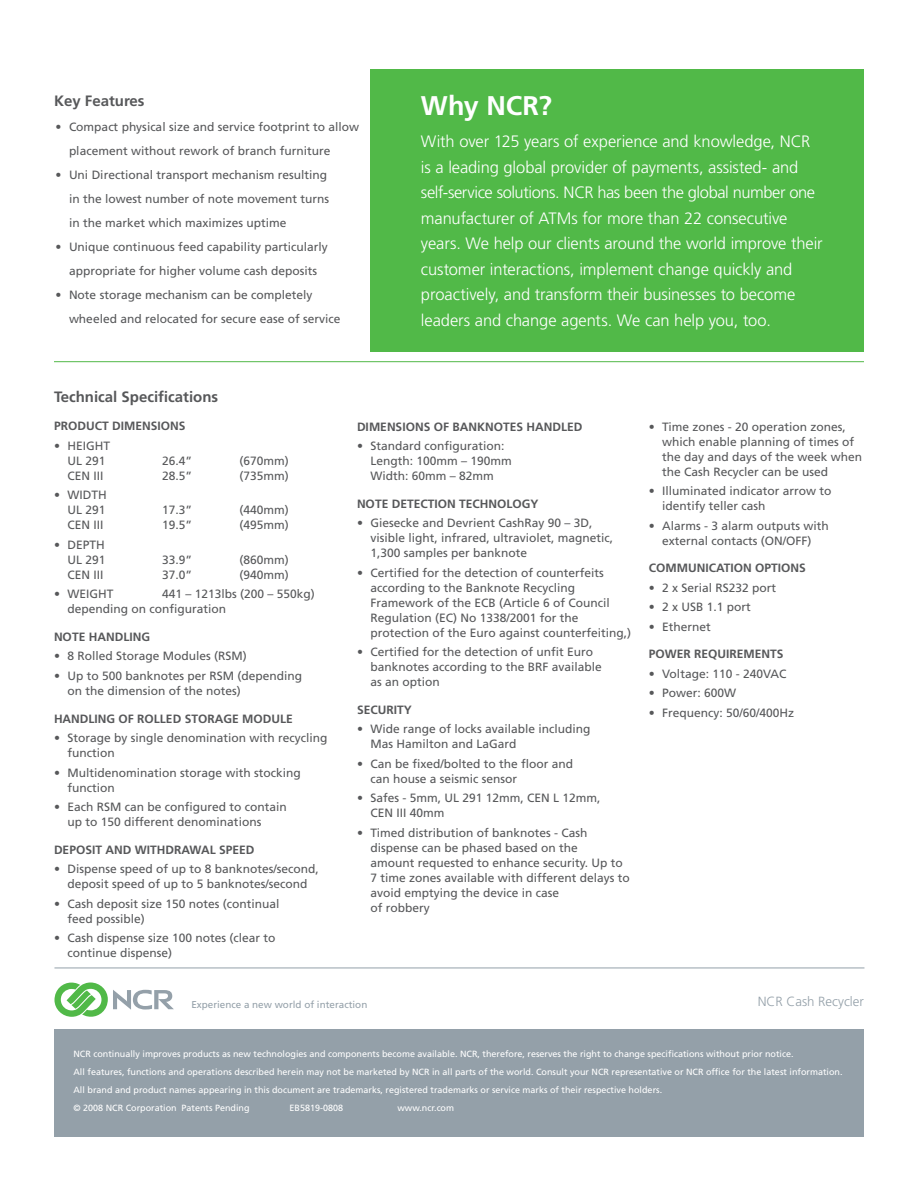
<style>
.page{position:relative;width:918px;height:1188px;background:#fff}
.page>*{position:absolute;margin:0;border:0;box-sizing:border-box;transform-origin:0 0}
.Back_Why_NCR{font:700 27px "Frutiger LT Std";color:#fff}
.Back_Why_NCR_Text{font:300 16.5px/25.5px "Frutiger LT Std";letter-spacing:-.005em;color:#fff}
.Back_Subhead{font:700 15px "Frutiger LT Std";color:#57585a}
.Footer_Product_Name{font:300 13.35px "Frutiger LT Std";color:#94a0a9}
.Back_Specification_B{font:12px/15px "Frutiger LT Std";color:#57585a}
.Back_Feature_Bullet{font:12px/24px "Frutiger LT Std";color:#57585a}
.Back_Specification_S{font:700 12px "Frutiger LT Std";color:#57585a}
.Back_Footer_Tagline{font:9.9px "Frutiger LT Std";color:#94a0a9}
.Back_Legal_Text{font:9px "Frutiger LT Std";color:#fff}
</style>
<div class="page">
<div style="left:371px;top:69px;width:493px;height:282px;background:#51b948"></div>
<div style="left:54px;top:1030px;width:810px;height:107px;background:#94a0a9"></div>
<svg style="left:54px;top:983px;width:120px;height:34px"></svg>
<hr style="left:54px;top:361px;width:810px;height:1px;background:#51b948">
<hr style="left:54px;top:968px;width:810px;height:1px;background:#94a0a9">
<p class="Back_Subhead" style="left:54px;top:92px;width:92px">KEY FEATURES</p>
<p class="Back_Feature_Bullet" style="left:69px;top:115px;width:292px;text-indent:-14px">• Compact physical size and service footprint to allow placement without rework of branch furniture</p>
<p class="Back_Feature_Bullet" style="left:69px;top:163px;width:262px;text-indent:-14px">• Uni Directional transport mechanism resulting in the lowest number of note movement turns in the market which maximizes uptime</p>
<p class="Back_Feature_Bullet" style="left:56px;top:235px;width:274px;text-align:center">• Unique continuous feed capability particularly appropriate for higher volume cash deposits</p>
<p class="Back_Feature_Bullet" style="left:69px;top:283px;width:273px;text-indent:-14px">• Note storage mechanism can be completely wheeled and relocated for secure ease of service</p>
<p class="Back_Why_NCR" style="left:421px;top:90px;width:133px">WHY NCR?</p>
<p class="Back_Why_NCR_Text" style="left:421px;top:129px;width:403px">With over 125 years of experience and knowledge, NCR is a leading global provider of payments, assisted- and self-service solutions. NCR has been the global number one manufacturer of ATMs for more than 22 consecutive years. We help our clients around the world improve their customer interactions, implement change quickly and proactively, and transform their businesses to become leaders and change agents. We can help you, too.</p>
<p class="Back_Subhead" style="left:54px;top:388px;width:166px">TECHNICAL SPECIFICATIONS</p>
<p class="Back_Specification_S" style="left:54px;top:419px;width:124px">PRODUCT DIMENSIONS</p>
<p class="Back_Specification_B" style="left:68px;top:438px;width:44px;text-indent:-14px">• HEIGHT<br>UL 291</p>
<p class="Back_Specification_B" style="left:162px;top:453px;width:32px">26.4”</p>
<p class="Back_Specification_B" style="left:239px;top:453px;width:51px">(670mm)</p>
<p class="Back_Specification_B" style="left:68px;top:468px;width:38px">CEN III</p>
<p class="Back_Specification_B" style="left:162px;top:468px;width:32px">28.5”</p>
<p class="Back_Specification_B" style="left:239px;top:468px;width:51px">(735mm)</p>
<p class="Back_Specification_B" style="left:54px;top:488px;width:54px;text-align:right">• WIDTH<br>UL 291</p>
<p class="Back_Specification_B" style="left:162px;top:503px;width:32px">17.3”</p>
<p class="Back_Specification_B" style="left:239px;top:503px;width:51px">(440mm)</p>
<p class="Back_Specification_B" style="left:68px;top:518px;width:38px">CEN III</p>
<p class="Back_Specification_B" style="left:162px;top:518px;width:32px">19.5”</p>
<p class="Back_Specification_B" style="left:239px;top:518px;width:51px">(495mm)</p>
<p class="Back_Specification_B" style="left:54px;top:537px;width:53px;text-align:right">• DEPTH<br>UL 291</p>
<p class="Back_Specification_B" style="left:162px;top:552px;width:32px">33.9”</p>
<p class="Back_Specification_B" style="left:239px;top:552px;width:51px">(860mm)</p>
<p class="Back_Specification_B" style="left:68px;top:567px;width:38px">CEN III</p>
<p class="Back_Specification_B" style="left:162px;top:567px;width:32px">37.0”</p>
<p class="Back_Specification_B" style="left:239px;top:567px;width:51px">(940mm)</p>
<p class="Back_Specification_B" style="left:54px;top:587px;width:61px">• WEIGHT</p>
<p class="Back_Specification_B" style="left:68px;top:587px;width:249px;text-indent:94px">441 – 1213lbs (200 – 550kg) depending on configuration</p>
<p class="Back_Specification_S" style="left:54px;top:630px;width:97px">NOTE HANDLING</p>
<p class="Back_Specification_B" style="left:54px;top:649px;width:194px">• 8 Rolled Storage Modules (RSM)</p>
<p class="Back_Specification_B" style="left:68px;top:668px;width:236px;text-indent:-14px">• Up to 500 banknotes per RSM (depending on the dimension of the notes)</p>
<p class="Back_Specification_S" style="left:54px;top:711px;width:41px">HANDLING</p>
<p class="Back_Specification_S" style="left:119px;top:711px;width:98px">OF ROLLED STORAG</p>
<p class="Back_Specification_S" style="left:232px;top:711px;width:62px">E MODULE</p>
<p class="Back_Specification_B" style="left:68px;top:730px;width:262px;text-indent:-14px">• Storage by single denomination with recycling function</p>
<p class="Back_Specification_B" style="left:68px;top:765px;width:235px;text-indent:-14px">• Multidenomination storage with stocking function</p>
<p class="Back_Specification_B" style="left:68px;top:799px;width:221px;text-indent:-14px">• Each RSM can be configured to contain up to 150 different denominations</p>
<p class="Back_Specification_S" style="left:54px;top:842px;width:39px">DEPOSITAN</p>
<p class="Back_Specification_S" style="left:123px;top:842px;width:86px">D WITH DRAWALSP</p>
<p class="Back_Specification_S" style="left:232px;top:842px;width:24px">EED</p>
<p class="Back_Specification_B" style="left:54px;top:861px;width:266px;text-align:center">• Dispense speed of up to 8 banknotes/second, deposit speed of up to 5 banknotes/second</p>
<p class="Back_Specification_B" style="left:68px;top:896px;width:214px;text-indent:-14px">• Cash deposit size 150 notes (continual feed possible)</p>
<p class="Back_Specification_B" style="left:68px;top:930px;width:210px;text-indent:-14px">• Cash dispense size 100 notes (clear to continue dispense)</p>
<p class="Back_Specification_S" style="left:357px;top:419px;width:94px">DIMENSIONS OFBANKN</p>
<p class="Back_Specification_S" style="left:494px;top:419px;width:31px">OTESHAN</p>
<p class="Back_Specification_S" style="left:552px;top:419px;width:31px">DLED</p>
<p class="Back_Specification_B" style="left:370px;top:438px;width:143px;text-indent:-14px">• Standard configuration:<br>Length: 100mm – 190mm<br>Width: 60mm – 82mm</p>
<p class="Back_Specification_S" style="left:357px;top:496px;width:183px">NOTEDETECTION TECHNOLOGY</p>
<p class="Back_Specification_B" style="left:370px;top:515px;width:244px;text-indent:-14px">• Giesecke and Devrient CashRay 90 – 3D, visible light, infrared, ultraviolet, magnetic,<br>1,300 samples per banknote</p>
<p class="Back_Specification_B" style="left:370px;top:565px;width:262px;text-indent:-14px">• Certified for the detection of counterfeits according to the Banknote Recycling Framework of the ECB (Article 6 of Council Regulation (EC) No 1338/2001 for the protection of the Euro against counterfeiting,)</p>
<p class="Back_Specification_B" style="left:370px;top:644px;width:233px;text-indent:-14px">• Certified for the detection of unfit Euro banknotes according to the BRF available as an option</p>
<p class="Back_Specification_S" style="left:357px;top:702px;width:37px">SECURITY</p>
<p class="Back_Specification_B" style="left:370px;top:721px;width:222px;text-indent:-14px">• Wide range of locks available including<br>Mas Hamilton and LaGard</p>
<p class="Back_Specification_B" style="left:370px;top:756px;width:204px;text-indent:-14px">• Can be fixed/bolted to the floor and can house a seismic sensor</p>
<p class="Back_Specification_B" style="left:370px;top:790px;width:232px;text-indent:-14px">• Safes - 5mm, UL 291 12mm, CEN L 12mm,<br>CEN III 40mm</p>
<p class="Back_Specification_B" style="left:370px;top:825px;width:261px;text-indent:-14px">• Timed distribution of banknotes - Cash dispense can be phased based on the<br>amount requested to enhance security. Up to 7 time zones available with different delays to avoid emptying the device in case<br>of robbery</p>
<p class="Back_Footer_Tagline" style="left:191px;top:998px;width:177px">Experience a new world of interaction</p>
<p class="Back_Specification_B" style="left:662px;top:419px;width:202px;text-indent:-14px">• Time zones - 20 operation zones, which enable planning of times of the day and days of the week when the Cash Recycler can be used</p>
<p class="Back_Specification_B" style="left:662px;top:483px;width:171px;text-indent:-14px">• Illuminated indicator arrow to identify teller cash</p>
<p class="Back_Specification_B" style="left:649px;top:518px;width:182px;text-align:center">• Alarms - 3 alarm outputs with external contacts (ON/OFF)</p>
<p class="Back_Specification_S" style="left:649px;top:561px;width:55px">COMMUNICATI</p>
<p class="Back_Specification_S" style="left:734px;top:561px;width:65px">ON OPTIONS</p>
<p class="Back_Specification_B" style="left:649px;top:580px;width:129px">• 2 x Serial RS232 port</p>
<p class="Back_Specification_B" style="left:649px;top:599px;width:104px">• 2 x USB 1.1 port</p>
<p class="Back_Specification_B" style="left:649px;top:619px;width:64px">• Ethernet</p>
<p class="Back_Specification_S" style="left:649px;top:647px;width:121px">POWERREQUIREMENTS</p>
<p class="Back_Specification_B" style="left:649px;top:666px;width:139px">• Voltage: 110 - 240VAC</p>
<p class="Back_Specification_B" style="left:649px;top:685px;width:89px">• Power: 600W</p>
<p class="Back_Specification_B" style="left:649px;top:705px;width:147px">• Frequency: 50/60/400Hz</p>
<p class="Footer_Product_Name" style="left:758px;top:994px;width:108px">NCR Cash Recycler</p>
<p class="Back_Legal_Text" style="left:74px;top:1048px;width:722px">NCR continually improves products as new technologies and components become available. NCR, therefore, reserves the right to change specifications without prior notice.</p>
<p class="Back_Legal_Text" style="left:74px;top:1066px;width:771px">All features, functions and operations described herein may not be marketed by NCR in all parts of the world. Consult your NCR representative or NCR office for the latest information.</p>
<p class="Back_Legal_Text" style="left:74px;top:1084px;width:590px">All brand and product names appearing in this document are trademarks, registered trademarks or service marks of their respective holders.</p>
<p class="Back_Legal_Text" style="left:74px;top:1102px;width:178px">© 2008 NCR Corporation Patents Pending</p>
<p class="Back_Legal_Text" style="left:290px;top:1102px;width:55px">EB5819-0808</p>
<p class="Back_Legal_Text" style="left:398px;top:1102px;width:58px">www.ncr.com</p>
</div>
